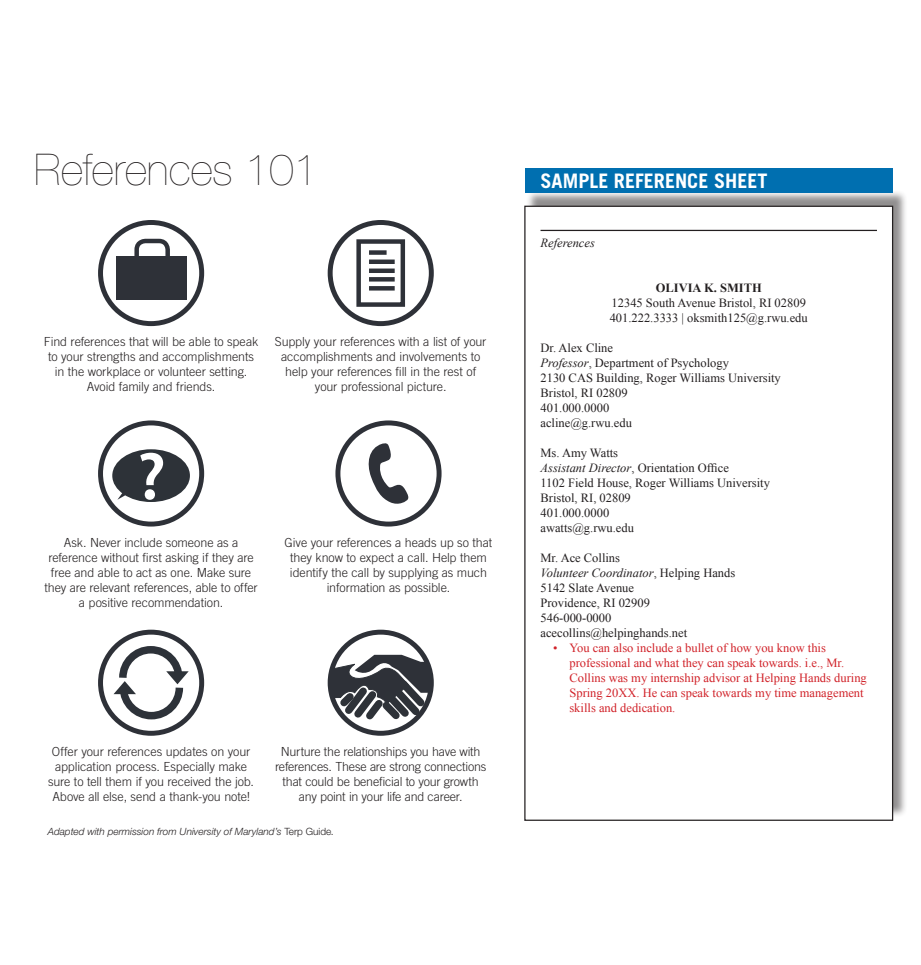
<style>
.page{position:relative;width:921px;height:965px;background:#fff}
.page>*{position:absolute;margin:0;border:0;box-sizing:border-box;transform-origin:0 0}
.t1{font:600 67.62px "Myriad Pro";color:#fff}
.RWU_Title{font:200 43.75px "Helvetica Neue LT Std";color:#231f20}
.RWU_Subhead{font:700 20px "Trade Gothic LT Std";color:#fff}
.RWU_Body_Copy{font:300 12.5px/15px "Trade Gothic LT Std";letter-spacing:-.01em;color:#231f20;text-align:center}
.t2{font:12.5px "Times New Roman";color:#231f20}
.t3{font:12.5px/15px "Times New Roman";color:#d1232a}
.t4{font:italic 12.5px "Times New Roman";color:#231f20}
.t5{font:700 12.5px "Times New Roman";color:#231f20}
.t6{font:italic 300 10px "Helvetica Neue LT Std";color:#231f20}
.s1{font-style:normal}
.s2{font-style:italic}
</style>
<div class="page">
<div style="left:335px;top:420px;width:106px;height:106px;border:5px solid #2e3138;border-radius:50%"></div>
<svg style="left:368px;top:443px;width:41px;height:61px"></svg>
<div style="left:328px;top:220px;width:106px;height:106px;border:5px solid #2e3138;border-radius:50%"></div>
<div style="left:356px;top:239px;width:49px;height:68px;background:#fff;border:4px solid #2e3138"></div>
<div style="left:369px;top:250px;width:17px;height:5px;background:#2e3138"></div>
<div style="left:369px;top:259px;width:25px;height:5px;background:#2e3138"></div>
<div style="left:369px;top:268px;width:25px;height:5px;background:#2e3138"></div>
<svg style="left:369px;top:277px;width:25px;height:4px"></svg>
<svg style="left:369px;top:286px;width:25px;height:4px"></svg>
<svg style="left:100px;top:632px;width:102px;height:101px"></svg>
<div style="left:98px;top:629px;width:106px;height:107px;border:5px solid #2e3138;border-radius:50%"></div>
<svg style="left:113px;top:642px;width:76px;height:81px"></svg>
<div style="left:98px;top:420px;width:106px;height:106px;border:5px solid #2e3138;border-radius:50%"></div>
<div style="left:112px;top:449px;width:78px;height:53px;background:#2d3238;border-radius:50%"></div>
<svg style="left:117px;top:491px;width:16px;height:9px"></svg>
<svg style="left:330px;top:632px;width:101px;height:101px"></svg>
<svg style="left:330px;top:655px;width:100px;height:78px"></svg>
<div style="left:328px;top:629px;width:106px;height:107px;border:5px solid #2e3138;border-radius:50%"></div>
<svg style="left:100px;top:222px;width:102px;height:102px"></svg>
<div style="left:98px;top:220px;width:106px;height:106px;border:5px solid #2e3138;border-radius:50%"></div>
<svg style="left:132px;top:236px;width:40px;height:20px"></svg>
<div style="left:116px;top:256px;width:71px;height:43px;background:#2e3138"></div>
<div style="left:525px;top:189px;width:383px;height:629px;background:#231f20;opacity:.5"></div>
<div style="left:525px;top:206px;width:367px;height:614px;background:#fff"></div>
<hr style="left:540px;top:230px;width:336px;height:1px;background:#231f20">
<div style="left:525px;top:168px;width:368px;height:25px;background:#006fb0"></div>
<p class="RWU_Title" style="left:34px;top:144px;width:285px">References 101</p>
<p class="RWU_Body_Copy" style="left:44px;top:334px;width:216px">Find references that will be able to speak to your strengths and accomplishments in the workplace or volunteer setting.<br>Avoid family and friends.</p>
<p class="RWU_Body_Copy" style="left:275px;top:334px;width:213px">Supply your references with a list of your accomplishments and involvements to help your references fill in the rest of your professional picture.</p>
<p class="t1" style="left:137px;top:433px;width:30px">?</p>
<p class="RWU_Body_Copy" style="left:44px;top:534px;width:215px">Ask. Never include someone as a reference without first asking if they are free and able to act as one. Make sure they are relevant references, able to offer a positive recommendation.</p>
<p class="RWU_Body_Copy" style="left:284px;top:534px;width:209px">Give your references a heads up so that they know to expect a call. Help them identify the call by supplying as much information as possible.</p>
<p class="RWU_Body_Copy" style="left:48px;top:743px;width:207px">Offer your references updates on your application process. Especially make sure to tell them if you received the job.<br>Above all else, send a thank-you note!</p>
<p class="RWU_Body_Copy" style="left:275px;top:743px;width:213px">Nurture the relationships you have with references. These are strong connections that could be beneficial to your growth any point in your life and career.</p>
<p class="t6" style="left:48px;top:825px;width:288px">Adapted with permission from University of Maryland’s <span class="s1">Terp Guide</span>.</p>
<p class="RWU_Subhead" style="left:540px;top:168px;width:228px">SAMPLE REFERENCE SHEET</p>
<p class="t4" style="left:540px;top:234px;width:56px">References</p>
<p class="t5" style="left:655px;top:279px;width:107px">OLIVIA K. SMITH</p>
<p class="t2" style="left:611px;top:295px;width:196px">12345 South Avenue Bristol, RI 02809</p>
<p class="t2" style="left:609px;top:310px;width:200px">401.222.3333 | oksmith125@g.rwu.edu</p>
<p class="t2" style="left:540px;top:340px;width:74px">Dr. Alex Cline</p>
<p class="t2" style="left:540px;top:355px;width:190px"><span class="s2">Professor</span>, Department of Psychology</p>
<p class="t2" style="left:540px;top:370px;width:242px">2130 CAS Building, Roger Williams University</p>
<p class="t2" style="left:540px;top:385px;width:89px">Bristol, RI 02809</p>
<p class="t2" style="left:540px;top:400px;width:70px">401.000.0000</p>
<p class="t2" style="left:540px;top:415px;width:93px">acline@g.rwu.edu</p>
<p class="t2" style="left:540px;top:445px;width:79px">Ms. Amy Watts</p>
<p class="t2" style="left:540px;top:460px;width:190px"><span class="s2">Assistant Director</span>, Orientation Office</p>
<p class="t2" style="left:540px;top:475px;width:231px">1102 Field House, Roger Williams University</p>
<p class="t2" style="left:540px;top:490px;width:92px">Bristol, RI, 02809</p>
<p class="t2" style="left:540px;top:505px;width:70px">401.000.0000</p>
<p class="t2" style="left:540px;top:520px;width:95px">awatts@g.rwu.edu</p>
<p class="t2" style="left:540px;top:550px;width:81px">Mr. Ace Collins</p>
<p class="t4" style="left:540px;top:564px;width:196px">Volunteer Coordinator<span class="s1">, Helping Hands</span></p>
<p class="t2" style="left:540px;top:580px;width:95px">5142 Slate Avenue</p>
<p class="t2" style="left:540px;top:595px;width:111px">Providence, RI 02909</p>
<p class="t2" style="left:540px;top:610px;width:72px">546-000-0000</p>
<p class="t2" style="left:540px;top:625px;width:148px">acecollins@helpinghands.net</p>
<p class="t3" style="left:569px;top:640px;width:299px;text-indent:-16px">• You can also include a bullet of how you know this professional and what they can speak towards. i.e., Mr.<br>Collins was my internship advisor at Helping Hands during Spring 20XX. He can speak towards my time management skills and dedication.</p>
</div>
